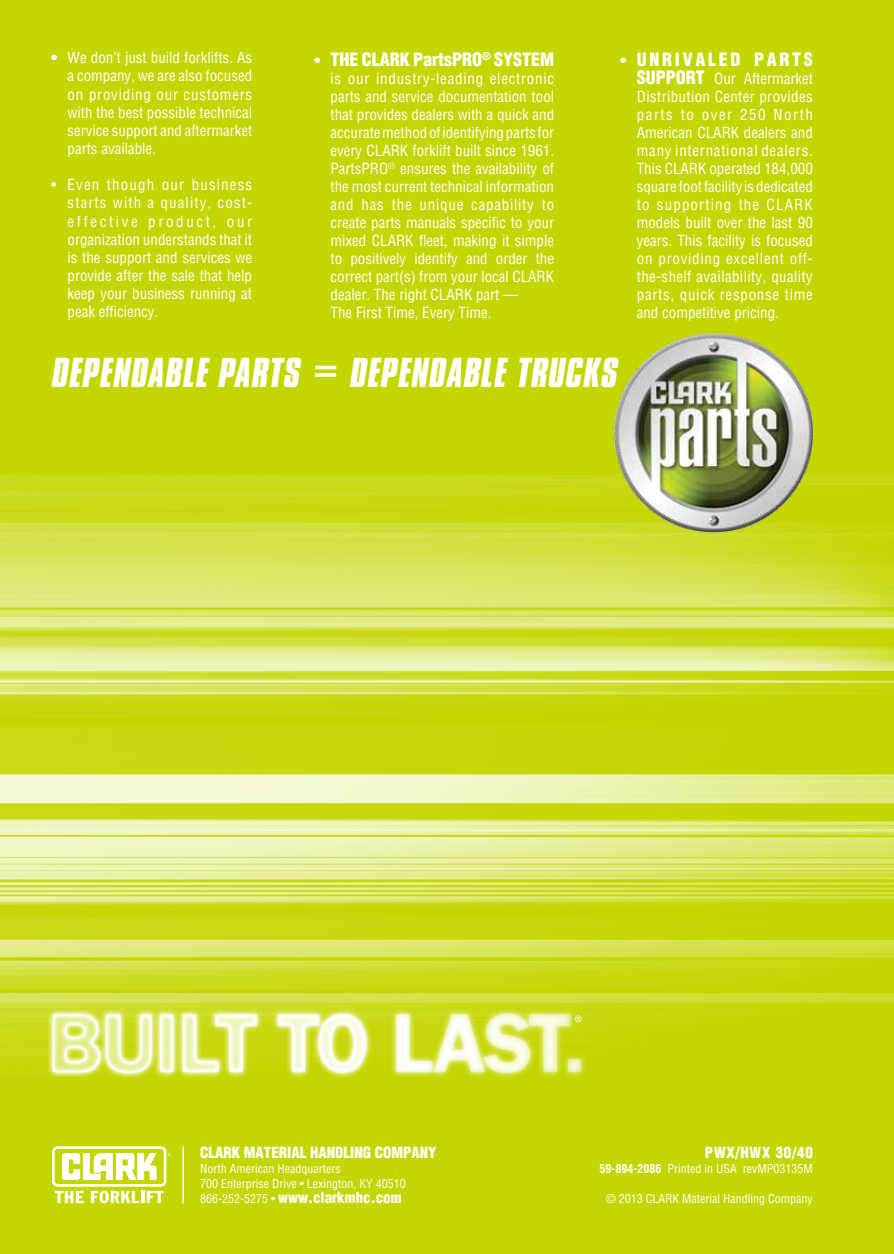
<style>
.page{position:relative;width:894px;height:1254px;background:#fff}
.page>*{position:absolute;margin:0;border:0;box-sizing:border-box;transform-origin:0 0}
.t1{font:italic 700 36px "Compacta BT";letter-spacing:.025em;color:#fff}
.t2{font:900 condensed 18px "Helvetica";color:#fff}
.t3{font:900 condensed 18px "Helvetica";letter-spacing:.15em;color:#fff}
.t4{font:condensed 15px/18px "Helvetica";color:#fff;text-align:justify}
.t5{font:900 condensed 15px "Helvetica";color:#fff}
.t6{font:900 condensed 15px "Helvetica";letter-spacing:.05em;color:#fff}
.t7{font:condensed 12px/15px "Helvetica";color:#fff}
.t8{font:500 9px "Helvetica Neue";color:#fff}
.s1{font-weight:900}
.s2{font-size:15px}
.s3{font-weight:900;font-size:18px}
.s4{font-weight:400;font-size:12px}
.s5{font-weight:700}
</style>
<div class="page">
<img style="left:0;top:0;width:893px;height:1254px">
<hr style="left:182px;top:1146px;width:2px;height:57px;background:#fff">
<svg style="left:52px;top:1146px;width:119px;height:57px"></svg>
<img style="left:13px;top:991px;width:615px;height:102px">
<img style="left:603px;top:323px;width:219px;height:219px">
<p class="t4" style="left:68px;top:48px;width:186px;text-indent:-17px"><span class="s1">•</span> We don’t just build forklifts. As a company, we are also focused on providing our customers with the best possible technical service support and aftermarket parts available.</p>
<p class="t4" style="left:67px;top:175px;width:186px;text-indent:-16px">• Even though our business starts with a quality, cost&shy;effective product, our organization understands that it is the support and services we provide after the sale that help keep your business running at peak efficiency.</p>
<p class="t2" style="left:314px;top:48px;width:241px"><span class="s2">•</span> THE CLARK PartsPRO<sup>®</sup> SYSTEM</p>
<p class="t4" style="left:330px;top:69px;width:225px;text-align:left">is our industry-leading electronic parts and service documentation tool that provides dealers with a quick and accurate method of identifying parts for every CLARK forklift built since 1961.<br>PartsPRO<sup>®</sup> ensures the availability of the most current technical information and has the unique capability to create parts manuals specific to your mixed CLARK fleet, making it simple to positively identify and order the correct part(s) from your local CLARK dealer. The right CLARK part —<br>The First Time, Every Time.</p>
<p class="t3" style="left:620px;top:48px;width:194px"><span class="s2">•</span> UNRIVALED PARTS</p>
<p class="t4" style="left:636px;top:69px;width:177px"><span class="s3">SUPPORT</span> Our Aftermarket Distribution Center provides parts to over 250 North American CLARK dealers and many international dealers.<br>This CLARK operated 184,000 square foot facility is dedicated to supporting the CLARK models built over the last 90 years. This facility is focused on providing excellent off&shy;the-shelf availability, quality parts, quick response time and competitive pricing.</p>
<h1 class="t1" style="left:53px;top:351px;width:566px">DEPENDABLE PARTS = DEPENDABLE TRUCKS</h1>
<p class="t5" style="left:200px;top:1143px;width:238px">CLARK MATERIAL HANDLING COMPANY</p>
<p class="t7" style="left:200px;top:1161px;width:207px">North American Headquarters<br>700 Enterprise Drive • Lexington, KY 40510</p>
<p class="t5" style="left:200px;top:1188px;width:203px"><span class="s4">866-252-5275 •</span> www.clarkmhc.com</p>
<p class="t8" style="left:574px;top:1013px;width:9px">®</p>
<p class="t6" style="left:704px;top:1143px;width:109px">PWX/HWX 30/40</p>
<p class="t7" style="left:599px;top:1161px;width:215px"><span class="s5">59-894-2086</span> Printed in USA revMP03135M</p>
<p class="t7" style="left:606px;top:1191px;width:208px">© 2013 CLARK Material Handling Company</p>
</div>
